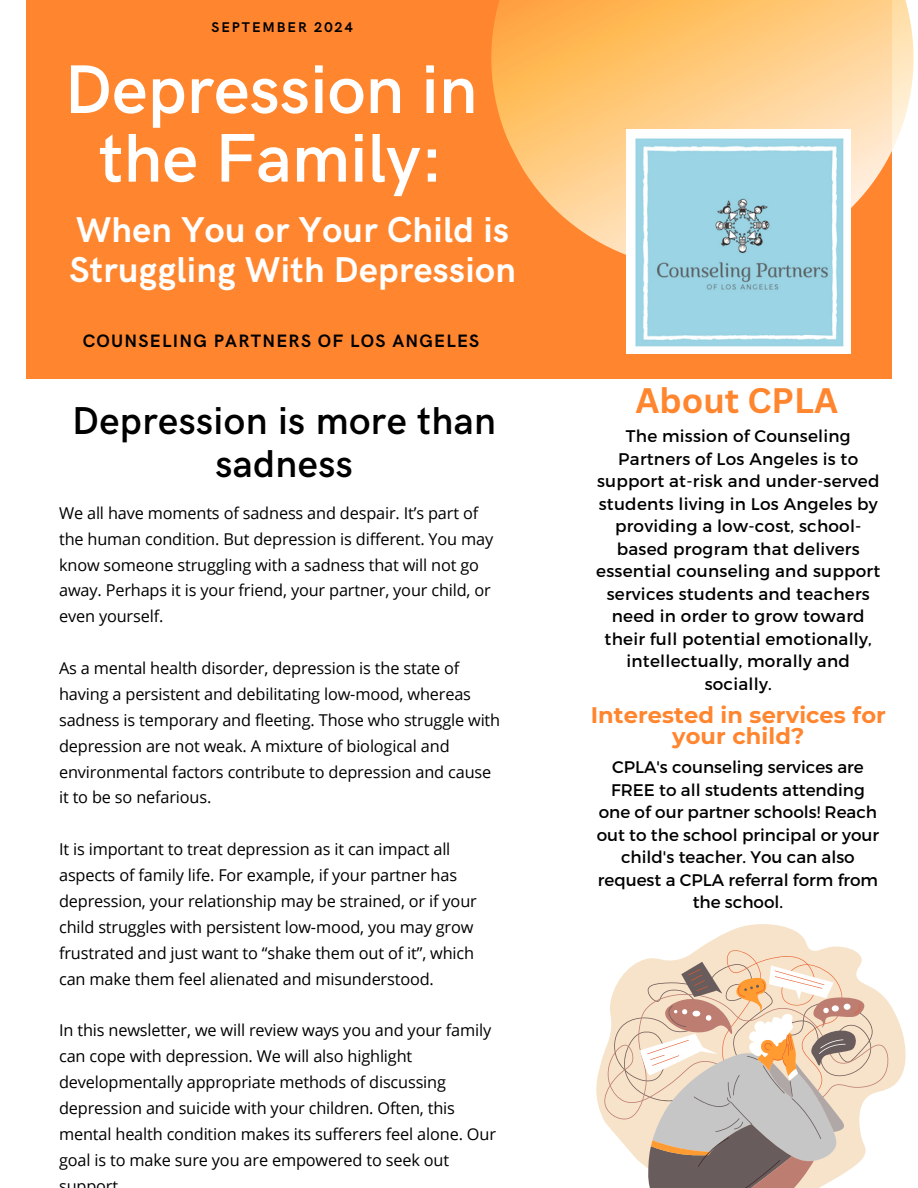
<style>
.page{position:relative;width:918px;height:1188px;background:#fff}
.page>*{position:absolute;margin:0;border:0;box-sizing:border-box;transform-origin:0 0}
.t1{font:600 69px/68.7px "HK Grotesk";color:#fff;text-align:center}
.t2{font:600 39px/43.8px "HK Grotesk";letter-spacing:.01em;color:#000;text-align:center}
.t3{font:700 36px/40.5px "HK Grotesk";letter-spacing:.01em;color:#fff}
.t4{font:700 34.5px "Canva Sans";color:#ff862f}
.t5{font:700 22.5px/21.3px "Montserrat";letter-spacing:.005em;color:#ff862f;text-align:center}
.t6{font:700 18px "HK Grotesk";letter-spacing:.07em;color:#000}
.t7{font:16.8px/22.5px "Montserrat";letter-spacing:.015em;color:#000;text-align:center}
.t8{font:16.35px/25.8px "Open Sans";letter-spacing:-.01em;color:#000}
.t9{font:700 14.1px "HK Grotesk";letter-spacing:.14em;color:#000}
</style>
<div class="page">
<div style="left:26px;top:0;width:865px;height:379px;background:#ff862f"></div>
<svg style="left:491px;top:0;width:423px;height:342px"></svg>
<img style="left:626px;top:130px;width:224px;height:224px">
<svg style="left:596px;top:924px;width:310px;height:194px"></svg>
<svg style="left:603px;top:947px;width:286px;height:241px"></svg>
<h2 class="t9" style="left:212px;top:19px;width:143px">SEPTEMBER 2024</h2>
<h1 class="t1" style="left:65px;top:58px;width:414px">Depression in the Family:</h1>
<h4 class="t3" style="left:69px;top:211px;width:448px">When You or Your Child is<br>Struggling With Depression</h4>
<h5 class="t6" style="left:83px;top:331px;width:398px">COUNSELING PARTNERS OF LOS ANGELES</h5>
<h6 class="t2" style="left:72px;top:400px;width:425px">Depression is more than sadness</h6>
<p class="t8" style="left:59px;top:500px;width:436px">We all have moments of sadness and despair. It’s part of the human condition. But depression is different. You may know someone struggling with a sadness that will not go away. Perhaps it is your friend, your partner, your child, or even yourself.</p>
<p class="t8" style="left:59px;top:655px;width:443px">As a mental health disorder, depression is the state of having a persistent and debilitating low-mood, whereas sadness is temporary and fleeting. Those who struggle with depression are not weak. A mixture of biological and environmental factors contribute to depression and cause it to be so nefarious.</p>
<p class="t8" style="left:59px;top:836px;width:419px">It is important to treat depression as it can impact all aspects of family life. For example, if your partner has depression, your relationship may be strained, or if your child struggles with persistent low-mood, you may grow frustrated and just want to “shake them out of it”, which can make them feel alienated and misunderstood.</p>
<p class="t8" style="left:59px;top:1017px;width:438px">In this newsletter, we will review ways you and your family can cope with depression. We will also highlight developmentally appropriate methods of discussing depression and suicide with your children. Often, this mental health condition makes its sufferers feel alone. Our goal is to make sure you are empowered to seek out<br>su ort</p>
<p class="t4" style="left:636px;top:377px;width:204px">About CPLA</p>
<p class="t7" style="left:596px;top:424px;width:286px">The mission of Counseling<br>Partners of Los Angeles is to support at-risk and under-served students living in Los Angeles by providing a low-cost, school&shy;based program that delivers essential counseling and support services students and teachers need in order to grow toward their full potential emotionally, intellectually, morally and socially.</p>
<h3 class="t5" style="left:591px;top:704px;width:297px">Interested in services for your child?</h3>
<h2 class="t7" style="left:597px;top:755px;width:284px">CPLA's counseling services are<br>FREE to all students attending one of our partner schools! Reach out to the school principal or your child's teacher. You can also request a CPLA referral form from the school.</h2>
</div>
